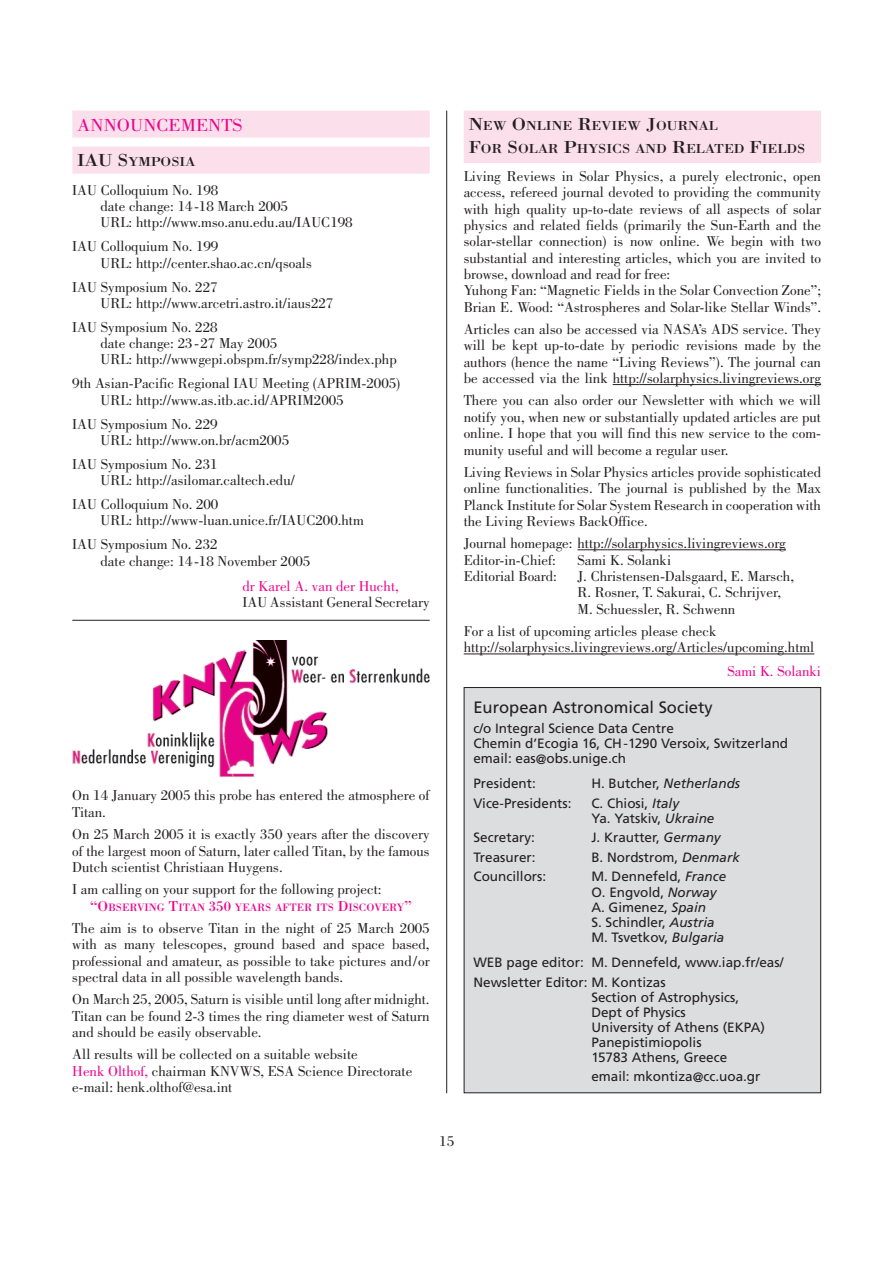
<style>
.page{position:relative;width:893px;height:1262px;background:#fff}
.page>*{position:absolute;margin:0;border:0;box-sizing:border-box;transform-origin:0 0}
.t1{font:18px "Bodoni";color:#ed028c;scale:1.1 1}
.t2{font:16.5px "Frutiger";color:#231f20}
.t3{font:15px "Bodoni";color:#231f20}
.t4{font:14.85px/16.4px "Bodoni";color:#231f20}
.t5{font:14.85px "Bodoni";color:#ed028c}
.t6{font:13.5px/15px "Frutiger";color:#231f20}
.t7{font:13.5px/22.4px "Bodoni";color:#231f20;scale:1.1 1}
.t8{font:italic 13.5px "Frutiger";color:#231f20}
.t9{font:11.1px "Bodoni";color:#ed028c}
.s1{font-size:18px}
.s2{font-size:14.85px}
.s3{color:#ed028c}
.s4{font-style:normal}
.s5{font-style:italic}
</style>
<div class="page">
<hr style="left:446px;top:111px;width:1px;height:982px;background:#231f20">
<div style="left:464px;top:687px;width:356px;height:405px;background:#dcdddf"></div>
<div style="left:463px;top:687px;width:358px;height:406px;border:1px solid #231f20"></div>
<div style="left:72px;top:111px;width:357px;height:27px;background:#fbdfeb"></div>
<div style="left:463px;top:111px;width:358px;height:27px;background:#fbdfeb"></div>
<div style="left:463px;top:136px;width:358px;height:27px;background:#fbdfeb"></div>
<div style="left:72px;top:147px;width:357px;height:27px;background:#fbdfeb"></div>
<svg style="left:612px;top:384px;width:31px;height:1px"></svg>
<hr style="left:643px;top:384px;width:117px;height:1px;background:#231f20">
<hr style="left:760px;top:384px;width:54px;height:1px;background:#231f20">
<svg style="left:577px;top:549px;width:30px;height:1px"></svg>
<hr style="left:607px;top:549px;width:118px;height:1px;background:#231f20">
<hr style="left:725px;top:549px;width:54px;height:1px;background:#231f20">
<hr style="left:463px;top:653px;width:149px;height:1px;background:#231f20">
<hr style="left:612px;top:653px;width:54px;height:1px;background:#231f20">
<svg style="left:666px;top:653px;width:25px;height:1px"></svg>
<hr style="left:691px;top:653px;width:123px;height:1px;background:#231f20">
<img style="left:72px;top:640px;width:357px;height:137px">
<hr style="left:72px;top:620px;width:357px;height:1px;background:#231f20">
<p class="t1" style="left:77px;top:119px;width:152px">ANNOUNCEMENTS</p>
<p class="t7" style="left:468px;top:116px;width:308px"><span class="s1">N</span>EW <span class="s1">O</span>NLINE <span class="s1">R</span>EVIEW <span class="s1">J</span>OURNAL<br><span class="s1">F</span>OR <span class="s1">S</span>OLAR <span class="s1">P</span>HYSICS AND <span class="s1">R</span>ELATED <span class="s1">F</span>IELDS</p>
<p class="t7" style="left:77px;top:152px;width:109px"><span class="s1">IAU S</span>YMPOSIA</p>
<p class="t4" style="left:100px;top:183px;width:253px;text-indent:-28px">IAU Colloquium No. 198<br>date change: 14-18 March 2005<br>URL: http://www.mso.anu.edu.au/IAUC198</p>
<p class="t4" style="left:100px;top:240px;width:213px;text-indent:-28px">IAU Colloquium No. 199<br>URL: http://center.shao.ac.cn/qsoals</p>
<p class="t4" style="left:100px;top:280px;width:234px;text-indent:-28px">IAU Symposium No. 227<br>URL: http://www.arcetri.astro.it/iaus227</p>
<p class="t4" style="left:100px;top:320px;width:298px;text-indent:-28px">IAU Symposium No. 228<br>date change: 23-27 May 2005<br>URL: http://wwwgepi.obspm.fr/symp228/index.php</p>
<p class="t4" style="left:100px;top:376px;width:301px;text-indent:-28px">9th Asian-Pacific Regional IAU Meeting (APRIM-2005)<br>URL: http://www.as.itb.ac.id/APRIM2005</p>
<p class="t4" style="left:100px;top:417px;width:190px;text-indent:-28px">IAU Symposium No. 229<br>URL: http://www.on.br/acm2005</p>
<p class="t4" style="left:100px;top:457px;width:196px;text-indent:-28px">IAU Symposium No. 231<br>URL: http://asilomar.caltech.edu/</p>
<p class="t4" style="left:100px;top:497px;width:265px;text-indent:-28px">IAU Colloquium No. 200<br>URL: http://www-luan.unice.fr/IAUC200.htm</p>
<p class="t4" style="left:100px;top:537px;width:211px;text-indent:-28px">IAU Symposium No. 232<br>date change: 14-18 November 2005</p>
<p class="t5" style="left:242px;top:580px;width:158px">dr Karel A. van der Hucht,</p>
<p class="t4" style="left:242px;top:595px;width:189px">IAU Assistant General Secretary</p>
<p class="t4" style="left:72px;top:788px;width:359px">On 14 January 2005 this probe has entered the atmosphere of<br>Titan.</p>
<p class="t4" style="left:72px;top:827px;width:359px;text-align:justify">On 25 March 2005 it is exactly 350 years after the discovery of the largest moon of Saturn, later called Titan, by the famous Dutch scientist Christiaan Huygens.</p>
<p class="t4" style="left:72px;top:882px;width:311px">I am calling on your support for the following project:</p>
<p class="t9" style="left:90px;top:903px;width:323px"><span class="s2">“O</span>BSERVING <span class="s2">T</span>ITAN <span class="s2">350</span> YEARS AFTER ITS <span class="s2">D</span>ISCOVERY<span class="s2">”</span></p>
<p class="t4" style="left:72px;top:921px;width:359px;text-align:justify">The aim is to observe Titan in the night of 25 March 2005 with as many telescopes, ground based and space based, professional and amateur, as possible to take pictures and/or spectral data in all possible wavelength bands.</p>
<p class="t4" style="left:72px;top:992px;width:359px;text-align:justify">On March 25, 2005, Saturn is visible until long after midnight.<br>Titan can be found 2-3 times the ring diameter west of Saturn and should be easily observable.</p>
<p class="t4" style="left:72px;top:1047px;width:341px">All results will be collected on a suitable website<br><span class="s3">Henk Olthof,</span> chairman KNVWS, ESA Science Directorate e-mail: henk.olthof@esa.int</p>
<p class="t4" style="left:463px;top:169px;width:359px">Living Reviews in Solar Physics, a purely electronic, open access, refereed journal devoted to providing the community with high quality up-to-date reviews of all aspects of solar physics and related fields (primarily the Sun-Earth and the solar-stellar connection) is now online. We begin with two substantial and interesting articles, which you are invited to browse, download and read for free:<br>Yuhong Fan: “Magnetic Fields in the Solar Convection Zone”; Brian E. Wood: “Astrospheres and Solar-like Stellar Winds”.</p>
<p class="t4" style="left:463px;top:322px;width:359px;text-align:justify">Articles can also be accessed via NASA’s ADS service. They will be kept up-to-date by periodic revisions made by the authors (hence the name “Living Reviews”). The journal can be accessed via the link http://solarphysics.livingreviews.org</p>
<p class="t4" style="left:463px;top:394px;width:359px;text-align:justify">There you can also order our Newsletter with which we will notify you, when new or substantially updated articles are put online. I hope that you will find this new service to the com&shy;munity useful and will become a regular user.</p>
<p class="t4" style="left:463px;top:465px;width:359px;text-align:justify">Living Reviews in Solar Physics articles provide sophisticated online functionalities. The journal is published by the Max Planck Institute for Solar System Research in cooperation with the Living Reviews BackOffice.</p>
<p class="t4" style="left:463px;top:536px;width:324px">Journal homepage: http://solarphysics.livingreviews.org<br>Editor-in-Chief:</p>
<p class="t4" style="left:577px;top:553px;width:95px">Sami K. Solanki</p>
<p class="t4" style="left:463px;top:569px;width:95px">Editorial Board:</p>
<p class="t4" style="left:577px;top:569px;width:218px">J. Christensen-Dalsgaard, E. Marsch,<br>R. Rosner, T. Sakurai, C. Schrijver,<br>M. Schuessler, R. Schwenn</p>
<p class="t4" style="left:463px;top:624px;width:352px">For a list of upcoming articles please check http://solarphysics.livingreviews.org/Articles/upcoming.html</p>
<p class="t5" style="left:727px;top:666px;width:95px">Sami K. Solanki</p>
<p class="t2" style="left:473px;top:701px;width:241px">European Astronomical Society</p>
<p class="t6" style="left:473px;top:722px;width:316px">c/o Integral Science Data Centre<br>Chemin d’Ecogia 16, CH-1290 Versoix, Switzerland email: eas@obs.unige.ch</p>
<p class="t6" style="left:473px;top:777px;width:64px">President:</p>
<p class="t8" style="left:591px;top:778px;width:150px"><span class="s4">H. Butcher,</span> Netherlands</p>
<p class="t6" style="left:473px;top:797px;width:100px">Vice-Presidents:</p>
<p class="t6" style="left:591px;top:797px;width:125px">C. Chiosi, <span class="s5">Italy<br></span>Ya. Yatskiv, <span class="s5">Ukraine</span></p>
<p class="t6" style="left:473px;top:831px;width:63px">Secretary:</p>
<p class="t6" style="left:591px;top:831px;width:131px">J. Krautter, <span class="s5">Germany</span></p>
<p class="t6" style="left:473px;top:851px;width:64px">Treasurer:</p>
<p class="t6" style="left:591px;top:851px;width:150px">B. Nordstrom, <span class="s5">Denmark</span></p>
<p class="t6" style="left:473px;top:870px;width:74px">Councillors:</p>
<p class="t6" style="left:591px;top:870px;width:136px">M. Dennefeld, <span class="s5">France<br></span>O. Engvold, <span class="s5">Norway<br></span>A. Gimenez, <span class="s5">Spain<br></span>S. Schindler, <span class="s5">Austria<br></span>M. Tsvetkov, <span class="s5">Bulgaria</span></p>
<p class="t6" style="left:473px;top:953px;width:311px;line-height:19.5px">WEB page editor: M. Dennefeld, www.iap.fr/eas/<br>Newsletter Editor: M. Kontizas</p>
<p class="t6" style="left:591px;top:990px;width:175px">Section of Astrophysics,<br>Dept of Physics<br>University of Athens (EKPA)<br>Panepistimiopolis<br>15783 Athens, Greece</p>
<p class="t6" style="left:591px;top:1070px;width:171px">email: mkontiza@cc.uoa.gr</p>
<p class="t3" style="left:439px;top:1135px;width:16px">15</p>
</div>
